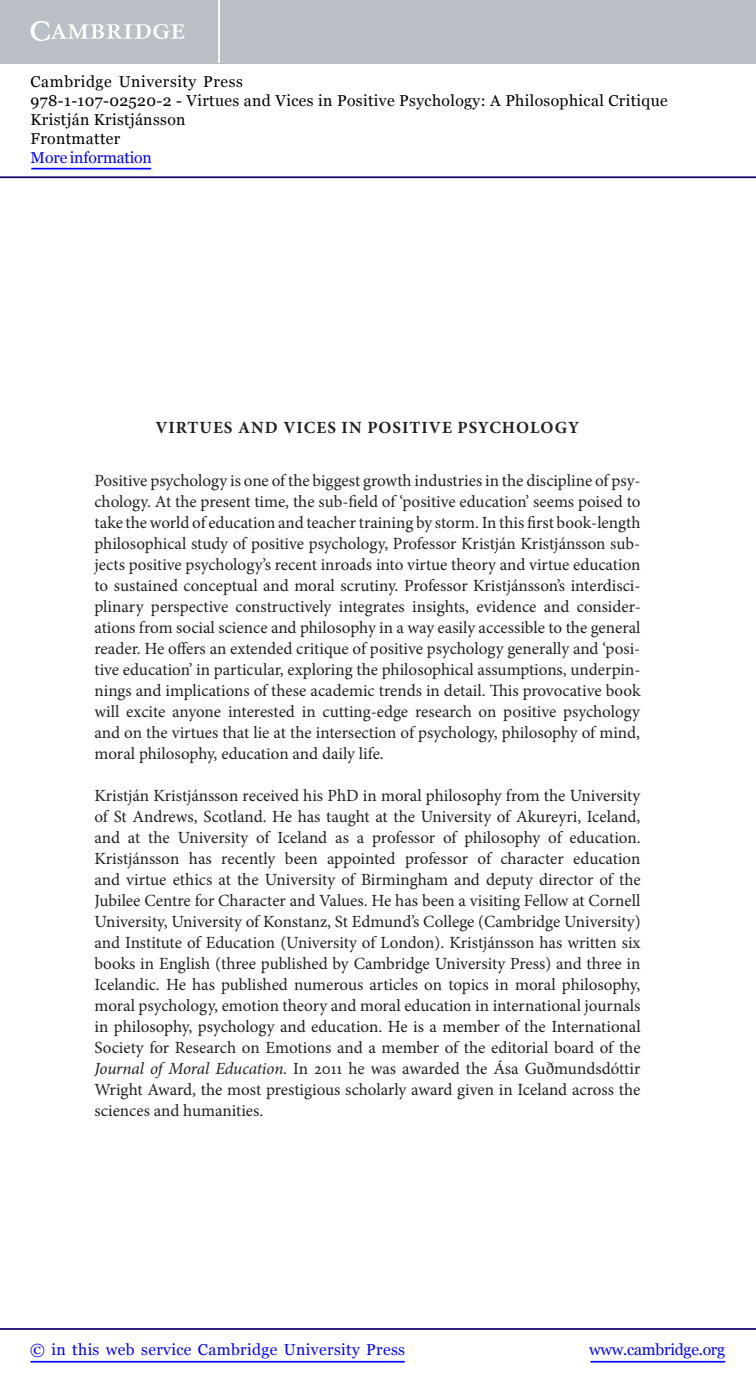
<style>
.page{position:relative;width:756px;height:1388px;background:#fff}
.page>*{position:absolute;margin:0;border:0;box-sizing:border-box;transform-origin:0 0}
.t1{font:17.15px/21px "Minion Pro";color:#231f20;text-align:justify}
.t2{font:700 17.15px "Minion Pro";letter-spacing:.06em;color:#231f20}
.t3{font:15.75px/18.9px "Georgia";letter-spacing:.025em;color:#000}
.t4{font:15.75px "Georgia";letter-spacing:.025em;color:#00f}
.t5{font:15.75px "Georgia";letter-spacing:-.015em;color:#00f}
.t6{font:15.75px "Georgia";letter-spacing:-.01em;color:#00f}
.s1{font-style:italic}
</style>
<div class="page">
<hr style="left:591px;top:1361px;width:134px;height:1px;background:#00f">
<hr style="left:0;top:1328px;width:756px;height:2px;background:#150666">
<hr style="left:31px;top:1361px;width:374px;height:1px;background:#00f">
<div style="left:0;top:0;width:756px;height:63px;background:#bac0c6"></div>
<svg style="left:31px;top:21px;width:154px;height:20px"></svg>
<hr style="left:218px;top:0;width:2px;height:63px;background:#fff">
<hr style="left:0;top:176px;width:756px;height:2px;background:#150666">
<hr style="left:31px;top:168px;width:120px;height:1px;background:#00f">
<p class="t3" style="left:31px;top:72px;width:639px">Cambridge University Press<br>978-1-107-02520-2 - Virtues and Vices in Positive Psychology: A Philosophical Critique Kristján Kristjánsson<br>Frontmatter</p>
<p class="t6" style="left:31px;top:148px;width:123px">More information</p>
<p class="t2" style="left:155px;top:421px;width:426px">VIRTUES AND VICES IN POSITIVE PSYCHOLOGY</p>
<p class="t1" style="left:94px;top:471px;width:548px">Positive psychology is one of the biggest growth industries in the discipline of psy&shy;chology. At the present time, the sub-field of ‘positive education’ seems poised to take the world of education and teacher training by storm. In this first book-length philosophical study of positive psychology, Professor Kristj á n Kristj á nsson sub&shy;jects positive psychology’s recent inroads into virtue theory and virtue education to sustained conceptual and moral scrutiny. Professor Kristj á nsson’s interdisci&shy;plinary perspective constructively integrates insights, evidence and consider&shy;ations from social science and philosophy in a way easily accessible to the general reader. He offers an extended critique of positive psychology generally and ‘posi&shy;tive education’ in particular, exploring the philosophical assumptions, underpin&shy;nings and implications of these academic trends in detail. This provocative book will excite anyone interested in cutting-edge research on positive psychology and on the virtues that lie at the intersection of psychology, philosophy of mind, moral philosophy, education and daily life.</p>
<p class="t1" style="left:95px;top:786px;width:548px">Kristj á n Kristj á nsson received his PhD in moral philosophy from the University of St Andrews, Scotland. He has taught at the University of Akureyri, Iceland, and at the University of Iceland as a professor of philosophy of education.<br>Kristj á nsson has recently been appointed professor of character education and virtue ethics at the University of Birmingham and deputy director of the Jubilee Centre for Character and Values. He has been a visiting Fellow at Cornell University, University of Konstanz, St Edmund’s College (Cambridge University) and Institute of Education (University of London). Kristj á nsson has written six books in English (three published by Cambridge University Press) and three in Icelandic. He has published numerous articles on topics in moral philosophy, moral psychology, emotion theory and moral education in international journals in philosophy, psychology and education. He is a member of the International Society for Research on Emotions and a member of the editorial board of the <span class="s1">Journal of Moral Education</span> . In 2011 he was awarded the Á sa Gu ð mundsd ó ttir Wright Award, the most prestigious scholarly award given in Iceland across the sciences and humanities.</p>
<p class="t4" style="left:30px;top:1340px;width:376px">© in this web service Cambridge University Press</p>
<p class="t5" style="left:589px;top:1340px;width:137px">www.cambridge.org</p>
</div>
